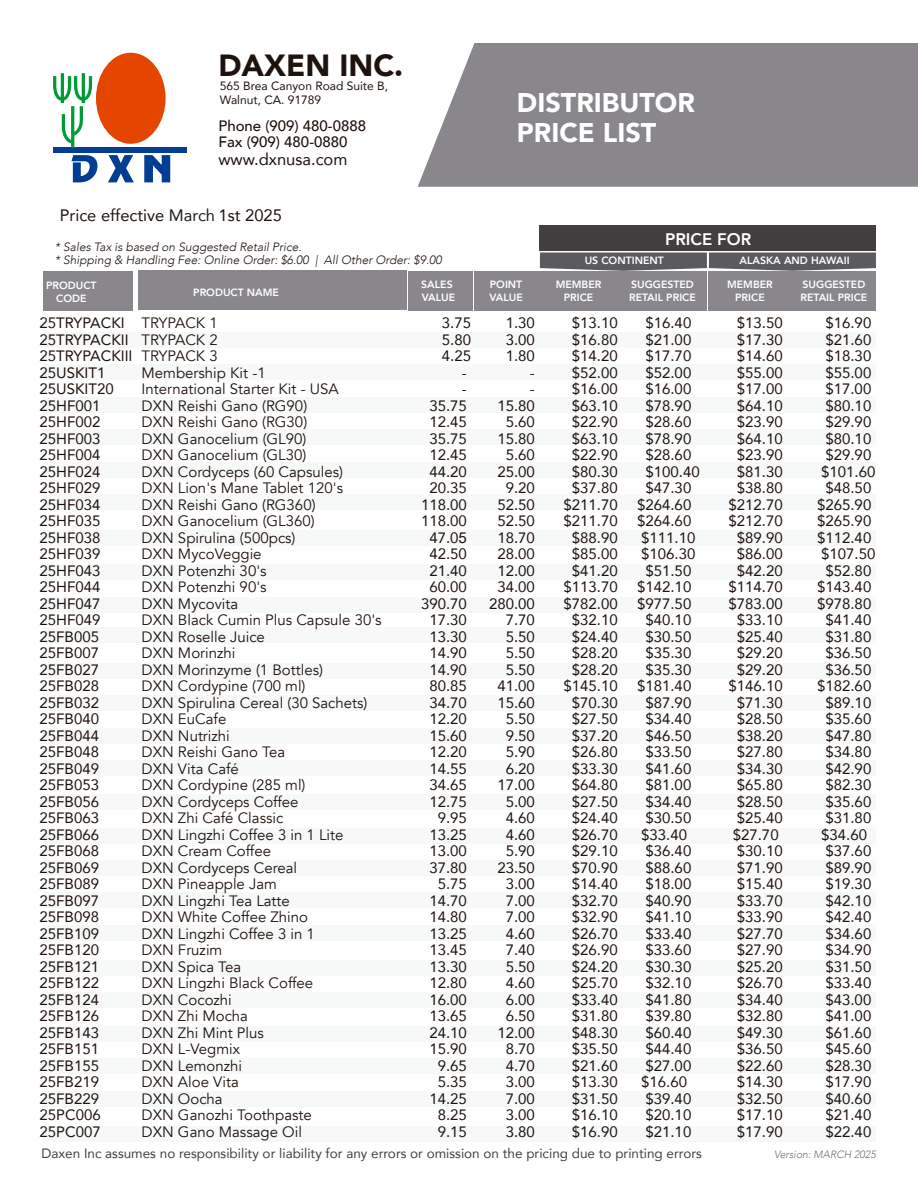
<style>
.page{position:relative;width:918px;height:1188px;background:#fff}
.page>*{position:absolute;margin:0;border:0;box-sizing:border-box;transform-origin:0 0}
.t1{font:900 30.6px "Avenir";color:#1e120d}
.t2{font:900 27px/30.6px "Avenir";color:#fff}
.t3{font:800 16.8px "Avenir";color:#fff}
.t4{font:16.5px "Avenir";color:#1e120d}
.t5{font:15px/16.5px "Avenir";color:#1e120d;text-align:center}
.t6{font:15px/16.5px "Avenir";color:#1e120d}
.t7{font:500 15px/16.5px "Avenir";color:#1e120d}
.t8{font:13.5px "Avenir";color:#433f40}
.t9{font:italic 300 12px "Avenir";color:#1e120d}
.t10{font:12px/13.5px "Avenir";color:#1e120d}
.t11{font:800 10.5px/12.6px "Avenir";color:#fff}
.t12{font:italic 300 10.5px "Avenir";color:#727277}
.s1{color:#1d1d1b}
.s2{font-family:"Arial"}
</style>
<div class="page">
<div style="left:43px;top:332px;width:833px;height:15px;background:#f7f8f8"></div>
<div style="left:43px;top:364px;width:833px;height:16px;background:#f7f8f8"></div>
<div style="left:43px;top:397px;width:833px;height:15px;background:#f7f8f8"></div>
<div style="left:43px;top:429px;width:833px;height:16px;background:#f7f8f8"></div>
<div style="left:43px;top:462px;width:833px;height:15px;background:#f7f8f8"></div>
<div style="left:43px;top:494px;width:833px;height:16px;background:#f7f8f8"></div>
<div style="left:43px;top:530px;width:833px;height:15px;background:#f7f8f8"></div>
<div style="left:43px;top:564px;width:833px;height:15px;background:#f7f8f8"></div>
<div style="left:43px;top:597px;width:833px;height:15px;background:#f7f8f8"></div>
<div style="left:43px;top:627px;width:833px;height:16px;background:#f7f8f8"></div>
<div style="left:43px;top:663px;width:833px;height:15px;background:#f7f8f8"></div>
<div style="left:43px;top:695px;width:833px;height:15px;background:#f7f8f8"></div>
<div style="left:43px;top:728px;width:833px;height:15px;background:#f7f8f8"></div>
<div style="left:43px;top:760px;width:833px;height:16px;background:#f7f8f8"></div>
<div style="left:43px;top:794px;width:833px;height:15px;background:#f7f8f8"></div>
<div style="left:43px;top:828px;width:833px;height:16px;background:#f7f8f8"></div>
<div style="left:43px;top:860px;width:833px;height:16px;background:#f7f8f8"></div>
<div style="left:43px;top:892px;width:833px;height:16px;background:#f7f8f8"></div>
<div style="left:43px;top:925px;width:833px;height:16px;background:#f7f8f8"></div>
<div style="left:43px;top:960px;width:833px;height:16px;background:#f7f8f8"></div>
<div style="left:43px;top:992px;width:833px;height:15px;background:#f7f8f8"></div>
<div style="left:43px;top:1026px;width:833px;height:16px;background:#f7f8f8"></div>
<div style="left:43px;top:1058px;width:833px;height:16px;background:#f7f8f8"></div>
<div style="left:43px;top:1091px;width:833px;height:16px;background:#f7f8f8"></div>
<div style="left:43px;top:1126px;width:833px;height:16px;background:#f7f8f8"></div>
<div style="left:43px;top:272px;width:90px;height:39px;background:#89878c"></div>
<div style="left:139px;top:271px;width:268px;height:39px;background:#89878c"></div>
<div style="left:474px;top:272px;width:64px;height:39px;background:#89878c"></div>
<div style="left:408px;top:272px;width:64px;height:39px;background:#89878c"></div>
<div style="left:540px;top:272px;width:83px;height:39px;background:#89878c"></div>
<div style="left:539px;top:225px;width:336px;height:26px;background:#433f40"></div>
<div style="left:624px;top:272px;width:83px;height:39px;background:#89878c"></div>
<div style="left:708px;top:272px;width:84px;height:39px;background:#89878c"></div>
<div style="left:792px;top:272px;width:83px;height:39px;background:#89878c"></div>
<div style="left:418px;top:43px;width:500px;height:144px;background:#89878c"></div>
<div style="left:53px;top:148px;width:134px;height:5px;background:#003d93"></div>
<svg style="left:71px;top:155px;width:26px;height:27px"></svg>
<svg style="left:108px;top:155px;width:26px;height:27px"></svg>
<svg style="left:144px;top:155px;width:26px;height:27px"></svg>
<div style="left:96px;top:53px;width:70px;height:91px;background:#e44600;border-radius:50%"></div>
<svg style="left:53px;top:73px;width:39px;height:75px"></svg>
<svg style="left:540px;top:253px;width:336px;height:18px;background:#69696d"></svg>
<h1 class="t1" style="left:218px;top:39px;width:186px">DAXEN INC.</h1>
<p class="t10" style="left:220px;top:79px;width:170px">565 Brea Canyon Road Suite B,<br>Walnut, CA. 91789</p>
<p class="t7" style="left:218px;top:116px;width:149px">Phone (909) 480-0888<br>Fax (909) 480-0880</p>
<p class="t4" style="left:218px;top:146px;width:131px">www.dxnusa.com</p>
<h2 class="t2" style="left:517px;top:86px;width:179px">DISTRIBUTOR<br>PRICE LIST</h2>
<p class="t4" style="left:60px;top:202px;width:224px">Price effective <span class="s1">March</span> 1st 2025</p>
<p class="t9" style="left:55px;top:253px;width:388px">* Shipping &amp; Handling Fee: Online Order: $6.00 | All Other Order: $9.00</p>
<p class="t11" style="left:46px;top:279px;width:52px;text-align:center">PRODUCT<br>CODE</p>
<p class="t11" style="left:193px;top:286px;width:87px">PRODUCT NAME</p>
<p class="t11" style="left:421px;top:278px;width:36px">SALES<br>VALUE</p>
<p class="t11" style="left:489px;top:278px;width:35px">POINT<br>VALUE</p>
<p class="t11" style="left:556px;top:278px;width:47px;text-align:center">MEMBER<br>PRICE</p>
<p class="t11" style="left:727px;top:278px;width:47px;text-align:center">MEMBER<br>PRICE</p>
<p class="t3" style="left:665px;top:226px;width:88px">PRICE FOR</p>
<p class="t9" style="left:55px;top:240px;width:248px">* Sales Tax is based on Suggested Retail Price.</p>
<p class="t11" style="left:585px;top:254px;width:81px">US CONTINENT</p>
<p class="t11" style="left:739px;top:254px;width:112px">ALASKA AND HAWAII</p>
<p class="t11" style="left:629px;top:278px;width:68px">SUGGESTED<br>RETAIL PRICE</p>
<p class="t11" style="left:801px;top:278px;width:68px">SUGGESTED<br>RETAIL PRICE</p>
<p class="t5" style="left:421px;top:314px;width:52px;text-align:right">3.75<br>5.80<br>4.25<br>-<br>-<br>35.75<br>12.45<br>35.75<br>12.45<br>44.20<br>20.35<br>118.00<br>118.00<br>47.0<span class="s2">5<br></span>42.50<br>21.40<br>60.00<br>390.70<br>17.30<br>13.30<br>14.90<br>14.90<br>80.85<br>34.70<br>12.20<br>15.60<br>12.20<br>14.55<br>34.65<br>12.75<br>9.95<br>13.25<br>13.00<br>37.80<br>5.75<br>14.70<br>14.80<br>13.25<br>13.45<br>13.30<br>12.80<br>16.00<br>13.65<br>24.10<br>15.90<br>9.65<br>5.35<br>14.25<br>8.25<br>9.15</p>
<p class="t5" style="left:489px;top:314px;width:47px;text-align:right">1.30<br>3.00<br>1.80<br>-<br>-<br>15.80<br>5.60<br>15.80<br>5.60<br>25.00<br>9.20<br>52.50<br>52.50<br>18.70<br>28.00<br>12.00<br>34.00<br>280.00<br>7.70<br>5.50<br>5.50<br>5.50<br>41.00<br>15.60<br>5.50<br>9.50<br>5.90<br>6.20<br>17.00<br>5.00<br>4.60<br>4.60<br>5.90<br>23.50<br>3.00<br>7.00<br>7.00<br>4.60<br>7.40<br>5.50<br>4.60<br>6.00<br>6.50<br>12.00<br>8.70<br>4.70<br>3.00<br>7.00<br>3.00<br>3.80</p>
<p class="t5" style="left:564px;top:314px;width:56px">$13.10 $16.80 $14.20 $52.00 $16.00 $63.10 $22.90 $63.10 $22.90 $80.30 $37.80 $211.70 $211.70 $88.90 $85.00 $41.20 $113.70 $782.00 $32.10 $24.40 $28.20 $28.20 $145.10 $70.30 $27.50 $37.20 $26.80 $33.30 $64.80 $27.50 $24.40 $26.70 $29.10 $70.90 $14.40 $32.70 $32.90 $26.70 $26.90 $24.20 $25.70 $33.40 $31.80 $48.30 $35.50 $21.60 $13.30 $31.50 $16.10 $16.90</p>
<p class="t5" style="left:637px;top:314px;width:64px">$16.40 $21.00 $17.70 $52.00 $16.00 $78.90 $28.60 $78.90 $28.60 $100.40 $47.30 $264.60 $264.60 $111.10 $106.30 $51.50 $142.10 $977.50 $40.10 $30.50 $35.30 $35.30 $181.40 $87.90 $34.40 $46.50 $33.50 $41.60 $81.00 $34.40 $30.50 $33.40 $36.40 $88.60 $18.00 $40.90 $41.10 $33.40 $33.60 $30.30 $32.10 $41.80 $39.80 $60.40 $44.40 $27.00 $16.60 $39.40 $20.10 $21.10</p>
<p class="t5" style="left:729px;top:314px;width:56px">$13.50 $17.30 $14.60 $55.00 $17.00 $64.10 $23.90 $64.10 $23.90 $81.30 $38.80 $212.70 $212.70 $89.90 $86.00 $42.20 $114.70 $783.00 $33.10 $25.40 $29.20 $29.20 $146.10 $71.30 $28.50 $38.20 $27.80 $34.30 $65.80 $28.50 $25.40 $27.70 $30.10 $71.90 $15.40 $33.70 $33.90 $27.70 $27.90 $25.20 $26.70 $34.40 $32.80 $49.30 $36.50 $22.60 $14.30 $32.50 $17.10 $17.90</p>
<p class="t5" style="left:817px;top:314px;width:60px">$16.90 $21.60 $18.30 $55.00 $17.00 $80.10 $29.90 $80.10 $29.90 $101.60 $48.50 $265.90 $265.90 $112.40 $107.50 $52.80 $143.40 $978.80 $41.40 $31.80 $36.50 $36.50 $182.60 $89.10 $35.60 $47.80 $34.80 $42.90 $82.30 $35.60 $31.80 $34.60 $37.60 $89.90 $19.30 $42.10 $42.40 $34.60 $34.90 $31.50 $33.40 $43.00 $41.00 $61.60 $45.60 $28.30 $17.90 $40.60 $21.40 $22.40</p>
<p class="t5" style="left:40px;top:314px;width:94px;text-align:left">25TRYPACKI<br>25TRYPACKII<br>25TRYPACKIII<br>25USKIT1<br>25USKIT20<br>25HF001<br>25HF002<br>25HF003<br>25HF004<br>25HF024<br>25HF029<br>25HF034<br>25HF035<br>25HF038<br>25HF039<br>25HF043<br>25HF044<br>25HF047<br>25HF049<br>25FB005<br>25FB007<br>25FB027<br>25FB028<br>25FB032<br>25FB040<br>25FB044<br>25FB048<br>25FB049<br>25FB053<br>25FB056<br>25FB063<br>25FB066<br>25FB068<br>25FB069<br>25FB089<br>25FB097<br>25FB098<br>25FB109<br>25FB120<br>25FB121<br>25FB122<br>25FB124<br>25FB126<br>25FB143<br>25FB151<br>25FB155<br>25FB219<br>25FB229<br>25PC006<br>25PC007</p>
<p class="t6" style="left:142px;top:315px;width:242px">TRYPACK 1<br>TRYPACK 2<br>TRYPACK 3<br>Membership Kit -1<br>International Starter Kit - USA<br>DXN Reishi Gano (RG90)<br>DXN Reishi Gano (RG30)<br>DXN Ganocelium (GL90)<br>DXN Ganocelium (GL30)<br>DXN Cordyceps (60 Capsules)<br>DXN Lion's Mane Tablet 120's<br>DXN Reishi Gano (RG360)<br>DXN Ganocelium (GL360)<br>DXN Spirulina (500pcs)<br>DXN MycoVeggie<br>DXN Potenzhi 30's<br>DXN Potenzhi 90's<br>DXN Mycovita<br>DXN Black Cumin Plus Capsule 30's<br>DXN Roselle Juice<br>DXN Morinzhi<br>DXN Morinzyme (1 Bottles)<br>DXN Cordypine (700 ml)<br>DXN Spirulina Cereal (30 Sachets)<br>DXN EuCafe<br>DXN Nutrizhi<br>DXN Reishi Gano Tea<br>DXN Vita Café<br>DXN Cordypine (285 ml)<br>DXN Cordyceps Coffee<br>DXN Zhi Café Classic<br>DXN Lingzhi Coffee 3 in 1 Lite<br>DXN Cream Coffee<br>DXN Cordyceps Cereal<br>DXN Pineapple Jam<br>DXN Lingzhi Tea Latte<br>DXN White Coffee Zhino<br>DXN Lingzhi Coffee 3 in 1<br>DXN Fruzim<br>DXN Spica Tea<br>DXN Lingzhi Black Coffee<br>DXN Cocozhi<br>DXN Zhi Mocha<br>DXN Zhi Mint Plus<br>DXN L-Vegmix<br>DXN Lemonzhi<br>DXN Aloe Vita<br>DXN Oocha<br>DXN Ganozhi Toothpaste<br>DXN Gano Massage Oil</p>
<p class="t8" style="left:42px;top:1142px;width:662px">Daxen Inc assumes no responsibility or liability for any errors or omission on the pricing due to printing errors</p>
<p class="t12" style="left:774px;top:1148px;width:103px">Version: MARCH 2025</p>
</div>
